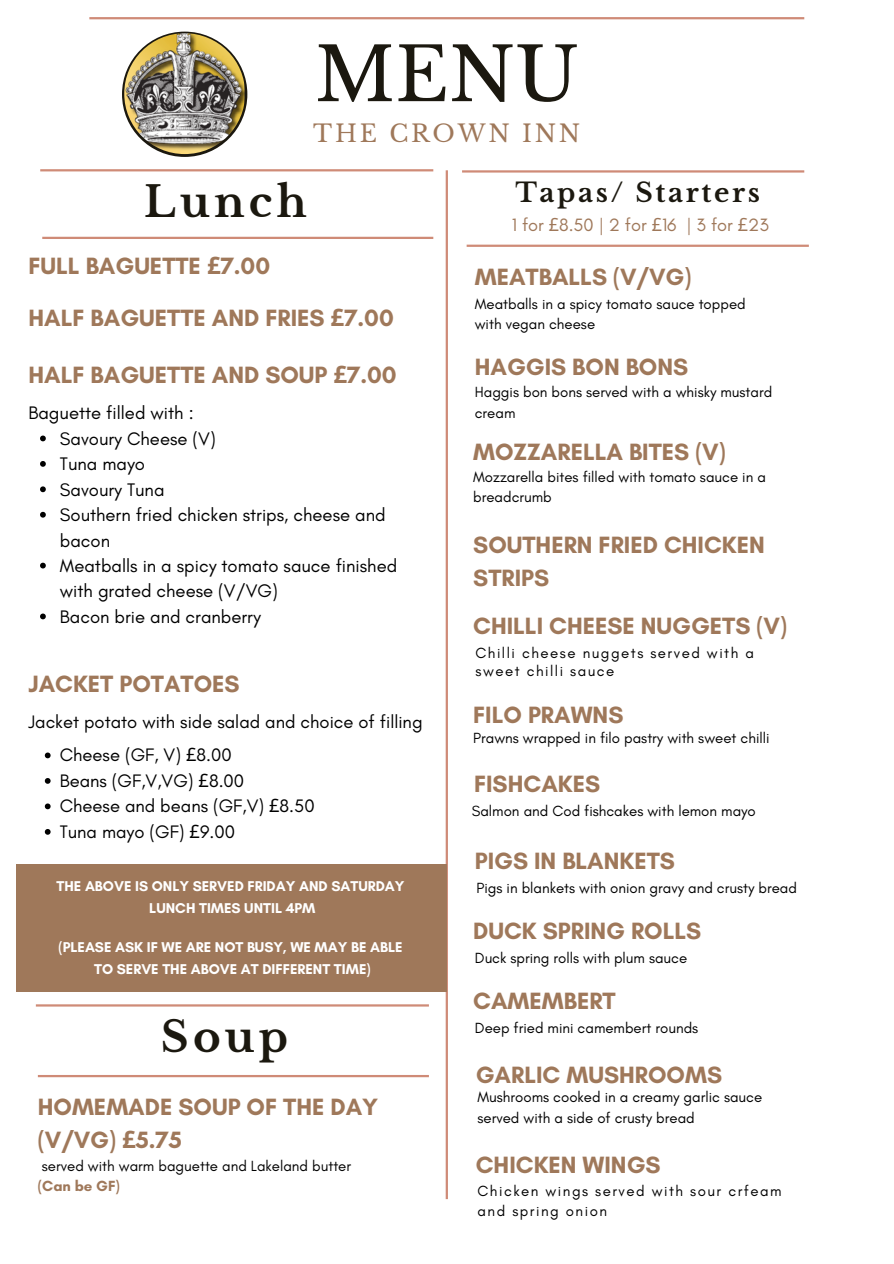
<style>
.page{position:relative;width:894px;height:1264px;background:#fff}
.page>*{position:absolute;margin:0;border:0;box-sizing:border-box;transform-origin:0 0}
.t1{font:73.8px "Libre Baskerville";color:#1b180f}
.t2{font:700 42px "Libre Baskerville";letter-spacing:.1em;color:#1b180f}
.t3{font:700 26.25px "Libre Baskerville";letter-spacing:.1em;color:#1b180f}
.t4{font:700 24px/32.7px "Glacial Indifference";color:#9f785a}
.t5{font:23.7px "Libre Baskerville";letter-spacing:.115em;color:#9f785a}
.t6{font:18.45px/25.3px "Glacial Indifference";color:#000}
.t7{font:18.15px "Glacial Indifference";color:#9f785a}
.t8{font:15px/20.2px "Glacial Indifference";color:#000}
.t9{font:15px/18px "Glacial Indifference";letter-spacing:.1em;color:#000}
.t10{font:700 15px "Glacial Indifference";color:#9f785a}
.t11{font:700 14.4px "Glacial Indifference";color:#fff}
.s1{font-family:"Noto Sans"}
</style>
<div class="page">
<hr style="left:89px;top:17px;width:715px;height:2px;background:#cf8b77">
<hr style="left:40px;top:169px;width:393px;height:2px;background:#cf8b77">
<hr style="left:445px;top:170px;width:3px;height:1029px;background:#cf8b77">
<hr style="left:42px;top:237px;width:391px;height:2px;background:#cf8b77">
<hr style="left:462px;top:170px;width:342px;height:2px;background:#cf8b77">
<svg style="left:122px;top:32px;width:125px;height:125px"></svg>
<img style="left:124px;top:33px;width:121px;height:121px;border-radius:50%">
<hr style="left:466px;top:245px;width:342px;height:2px;background:#cf8b77">
<div style="left:17px;top:864px;width:429px;height:128px;background:#9f785a"></div>
<svg style="left:40px;top:435px;width:6px;height:6px"></svg>
<svg style="left:40px;top:461px;width:6px;height:6px"></svg>
<svg style="left:40px;top:486px;width:6px;height:6px"></svg>
<svg style="left:40px;top:512px;width:6px;height:5px"></svg>
<svg style="left:40px;top:562px;width:6px;height:6px"></svg>
<svg style="left:40px;top:613px;width:6px;height:6px"></svg>
<svg style="left:45px;top:752px;width:6px;height:6px"></svg>
<svg style="left:45px;top:778px;width:6px;height:5px"></svg>
<svg style="left:45px;top:803px;width:6px;height:6px"></svg>
<svg style="left:45px;top:829px;width:6px;height:5px"></svg>
<hr style="left:36px;top:1004px;width:393px;height:2px;background:#cf8b77">
<hr style="left:38px;top:1074px;width:391px;height:3px;background:#cf8b77">
<p class="t1" style="left:314px;top:30px;width:265px">MENU</p>
<p class="t5" style="left:313px;top:119px;width:268px">THE CROWN INN</p>
<h2 class="t2" style="left:144px;top:176px;width:164px">Lunch</h2>
<h6 class="t4" style="left:28px;top:249px;width:243px">FULL BAGUETTE <span class="s1">£</span>7.00</h6>
<p class="t4" style="left:28px;top:301px;width:367px">HALF BAGUETTE AND FRIES <span class="s1">£</span>7.00</p>
<p class="t4" style="left:28px;top:358px;width:370px">HALF BAGUETTE AND SOUP <span class="s1">£</span>7.00</p>
<p class="t6" style="left:28px;top:400px;width:166px">Baguette filled with :</p>
<p class="t6" style="left:60px;top:425px;width:157px">Savoury Cheese (V)</p>
<h3 class="t6" style="left:60px;top:451px;width:87px">Tuna mayo</h3>
<p class="t6" style="left:60px;top:476px;width:106px">Savoury Tuna</p>
<h3 class="t6" style="left:60px;top:502px;width:327px">Southern fried chicken strips, cheese and bacon</h3>
<p class="t6" style="left:60px;top:553px;width:339px">Meatballs in a spicy tomato sauce finished with grated cheese (V/VG)</p>
<p class="t6" style="left:60px;top:603px;width:202px">Bacon brie and cranberry</p>
<p class="t4" style="left:28px;top:667px;width:213px">JACKET POTATOES</p>
<p class="t6" style="left:28px;top:709px;width:395px">Jacket potato with side salad and choice of filling</p>
<p class="t6" style="left:60px;top:742px;width:173px">Cheese (GF, V) <span class="s1">£</span>8.00</p>
<p class="t6" style="left:60px;top:767px;width:186px">Beans (GF,V,VG) <span class="s1">£</span>8.00</p>
<h3 class="t6" style="left:60px;top:793px;width:256px">Cheese and beans (GF,V) <span class="s1">£</span>8.50</h3>
<p class="t6" style="left:60px;top:818px;width:177px">Tuna mayo (GF) <span class="s1">£</span>9.00</p>
<p class="t11" style="left:57px;top:877px;width:349px">THE ABOVE IS ONLY SERVED FRIDAY AND SATURDAY</p>
<h3 class="t11" style="left:149px;top:899px;width:168px">LUNCH TIMES UNTIL 4PM</h3>
<h3 class="t11" style="left:58px;top:938px;width:345px">(PLEASE ASK IF WE ARE NOT BUSY, WE MAY BE ABLE</h3>
<p class="t11" style="left:94px;top:960px;width:278px">TO SERVE THE ABOVE AT DIFFERENT TIME)</p>
<h3 class="t2" style="left:161px;top:1011px;width:129px">Soup</h3>
<p class="t4" style="left:38px;top:1090px;width:342px">HOMEMADE SOUP OF THE DAY (V/VG) <span class="s1">£</span>5.75</p>
<p class="t8" style="left:42px;top:1155px;width:310px">served with warm baguette and Lakeland butter</p>
<h2 class="t10" style="left:38px;top:1176px;width:83px">(Can be GF)</h2>
<h4 class="t3" style="left:515px;top:176px;width:246px">Tapas/ Starters</h4>
<h3 class="t7" style="left:511px;top:214px;width:258px">1 for <span class="s1">£</span>8.50 | 2 for <span class="s1">£</span>16 | 3 for <span class="s1">£</span>23</h3>
<p class="t4" style="left:474px;top:260px;width:218px">MEATBALLS (V/VG)</p>
<p class="t8" style="left:474px;top:293px;width:272px">Meatballs in a spicy tomato sauce topped with vegan cheese</p>
<p class="t4" style="left:474px;top:350px;width:215px">HAGGIS BON BONS</p>
<h5 class="t8" style="left:474px;top:382px;width:299px">Haggis bon bons served with a whisky mustard cream</h5>
<h6 class="t4" style="left:473px;top:435px;width:254px">MOZZARELLA BITES (V)</h6>
<p class="t8" style="left:473px;top:467px;width:294px">Mozzarella bites filled with tomato sauce in a breadcrumb</p>
<p class="t4" style="left:473px;top:528px;width:293px">SOUTHERN FRIED CHICKEN<br>STRIPS</p>
<h3 class="t4" style="left:473px;top:609px;width:315px">CHILLI CHEESE NUGGETS (V)</h3>
<h3 class="t9" style="left:475px;top:644px;width:280px">Chilli cheese nuggets served with a sweet chilli sauce</h3>
<p class="t4" style="left:473px;top:698px;width:152px">FILO PRAWNS</p>
<h3 class="t8" style="left:473px;top:727px;width:298px">Prawns wrapped in filo pastry with sweet chilli</h3>
<h3 class="t4" style="left:474px;top:766px;width:127px">FISHCAKES</h3>
<p class="t8" style="left:471px;top:800px;width:285px">Salmon and Cod fishcakes with lemon mayo</p>
<h3 class="t4" style="left:474px;top:843px;width:202px">PIGS IN BLANKETS</h3>
<h6 class="t8" style="left:476px;top:877px;width:322px">Pigs in blankets with onion gravy and crusty bread</h6>
<p class="t4" style="left:473px;top:914px;width:230px">DUCK SPRING ROLLS</p>
<p class="t8" style="left:475px;top:947px;width:214px">Duck spring rolls with plum sauce</p>
<p class="t4" style="left:473px;top:984px;width:144px">CAMEMBERT</p>
<p class="t8" style="left:475px;top:1017px;width:225px">Deep fried mini camembert rounds</p>
<p class="t4" style="left:475px;top:1057px;width:248px">GARLIC MUSHROOMS</p>
<p class="t8" style="left:477px;top:1086px;width:286px">Mushrooms cooked in a creamy garlic sauce served with a side of crusty bread</p>
<h3 class="t4" style="left:475px;top:1147px;width:186px">CHICKEN WINGS</h3>
<p class="t9" style="left:477px;top:1180px;width:305px;line-height:20.2px">Chicken wings served with sour crfeam and spring onion</p>
</div>
